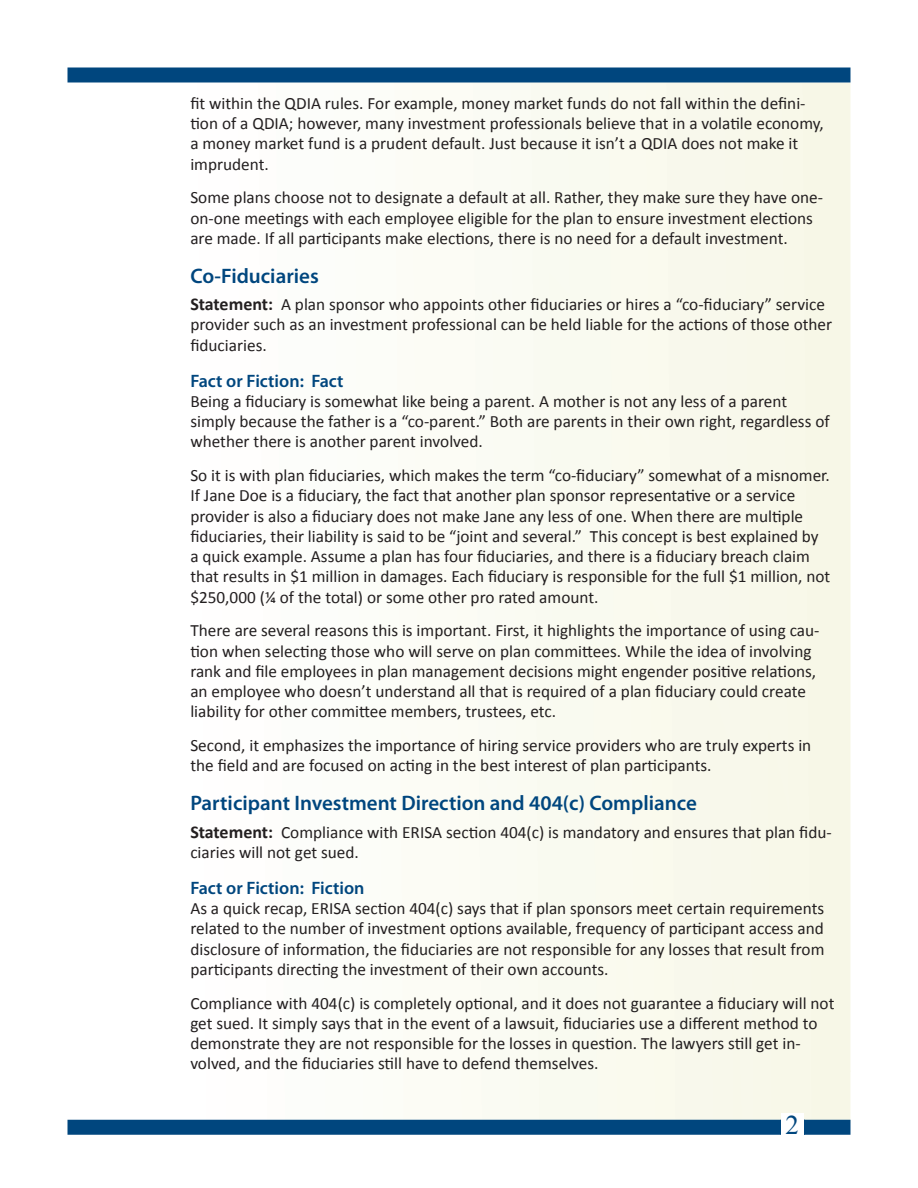
<style>
.page{position:relative;width:918px;height:1188px;background:#fff}
.page>*{position:absolute;margin:0;border:0;box-sizing:border-box;transform-origin:0 0}
.t1{font:27px "Times New Roman";color:#00467e}
.t2{font:600 21px "Myriad Pro";color:#00467e}
.t3{font:600 18px "Myriad Pro";color:#00467e}
.t4{font:17.25px/20.2px "Calibri";color:#231f20}
.s1{font-weight:700;font-size:18px}
</style>
<div class="page">
<div style="left:798px;top:82px;width:52px;height:990px;background:#f7f7e7"></div>
<div style="left:68px;top:68px;width:782px;height:14px;background:#00467e"></div>
<div style="left:68px;top:1120px;width:782px;height:15px;background:#00467e"></div>
<div style="left:781px;top:1113px;width:23px;height:23px;background:#fff"></div>
<p class="t4" style="left:190px;top:93px;width:635px">fit within the QDIA rules. For example, money market funds do not fall within the defini&shy;tion of a QDIA; however, many investment professionals believe that in a volatile economy, a money market fund is a prudent default. Just because it isn’t a QDIA does not make it imprudent.</p>
<p class="t4" style="left:190px;top:188px;width:634px">Some plans choose not to designate a default at all. Rather, they make sure they have one&shy;on-one meetings with each employee eligible for the plan to ensure investment elections are made. If all participants make elections, there is no need for a default investment.</p>
<p class="t2" style="left:190px;top:262px;width:130px">Co-Fiduciaries</p>
<p class="t4" style="left:190px;top:294px;width:643px"><span class="s1">Statement:</span> A plan sponsor who appoints other fiduciaries or hires a “co-fiduciary” service provider such as an investment professional can be held liable for the actions of those other fiduciaries.</p>
<p class="t3" style="left:190px;top:369px;width:155px">Fact or Fiction: Fact</p>
<p class="t4" style="left:190px;top:391px;width:641px">Being a fiduciary is somewhat like being a parent. A mother is not any less of a parent simply because the father is a “co-parent.” Both are parents in their own right, regardless of whether there is another parent involved.</p>
<p class="t4" style="left:190px;top:465px;width:642px">So it is with plan fiduciaries, which makes the term “co-fiduciary” somewhat of a misnomer.<br>If Jane Doe is a fiduciary, the fact that another plan sponsor representative or a service provider is also a fiduciary does not make Jane any less of one. When there are multiple fiduciaries, their liability is said to be “joint and several.” This concept is best explained by a quick example. Assume a plan has four fiduciaries, and there is a fiduciary breach claim that results in $1 million in damages. Each fiduciary is responsible for the full $1 million, not $250,000 (¼ of the total) or some other pro rated amount.</p>
<p class="t4" style="left:190px;top:621px;width:631px">There are several reasons this is important. First, it highlights the importance of using cau&shy;tion when selecting those who will serve on plan committees. While the idea of involving rank and file employees in plan management decisions might engender positive relations, an employee who doesn’t understand all that is required of a plan fiduciary could create liability for other committee members, trustees, etc.</p>
<p class="t4" style="left:190px;top:735px;width:623px">Second, it emphasizes the importance of hiring service providers who are truly experts in the field and are focused on acting in the best interest of plan participants.</p>
<p class="t2" style="left:190px;top:790px;width:508px">Participant Investment Direction and 404(c) Compliance</p>
<p class="t4" style="left:190px;top:822px;width:643px"><span class="s1">Statement:</span> Compliance with ERISA section 404(c) is mandatory and ensures that plan fidu&shy;ciaries will not get sued.</p>
<p class="t3" style="left:190px;top:876px;width:176px">Fact or Fiction: Fiction</p>
<p class="t4" style="left:190px;top:898px;width:636px;text-align:justify">As a quick recap, ERISA section 404(c) says that if plan sponsors meet certain requirements related to the number of investment options available, frequency of participant access and disclosure of information, the fiduciaries are not responsible for any losses that result from participants directing the investment of their own accounts.</p>
<p class="t4" style="left:190px;top:993px;width:646px">Compliance with 404(c) is completely optional, and it does not guarantee a fiduciary will not get sued. It simply says that in the event of a lawsuit, fiduciaries use a different method to demonstrate they are not responsible for the losses in question. The lawyers still get in&shy;volved, and the fiduciaries still have to defend themselves.</p>
<h1 class="t1" style="left:786px;top:1107px;width:15px">2</h1>
</div>
